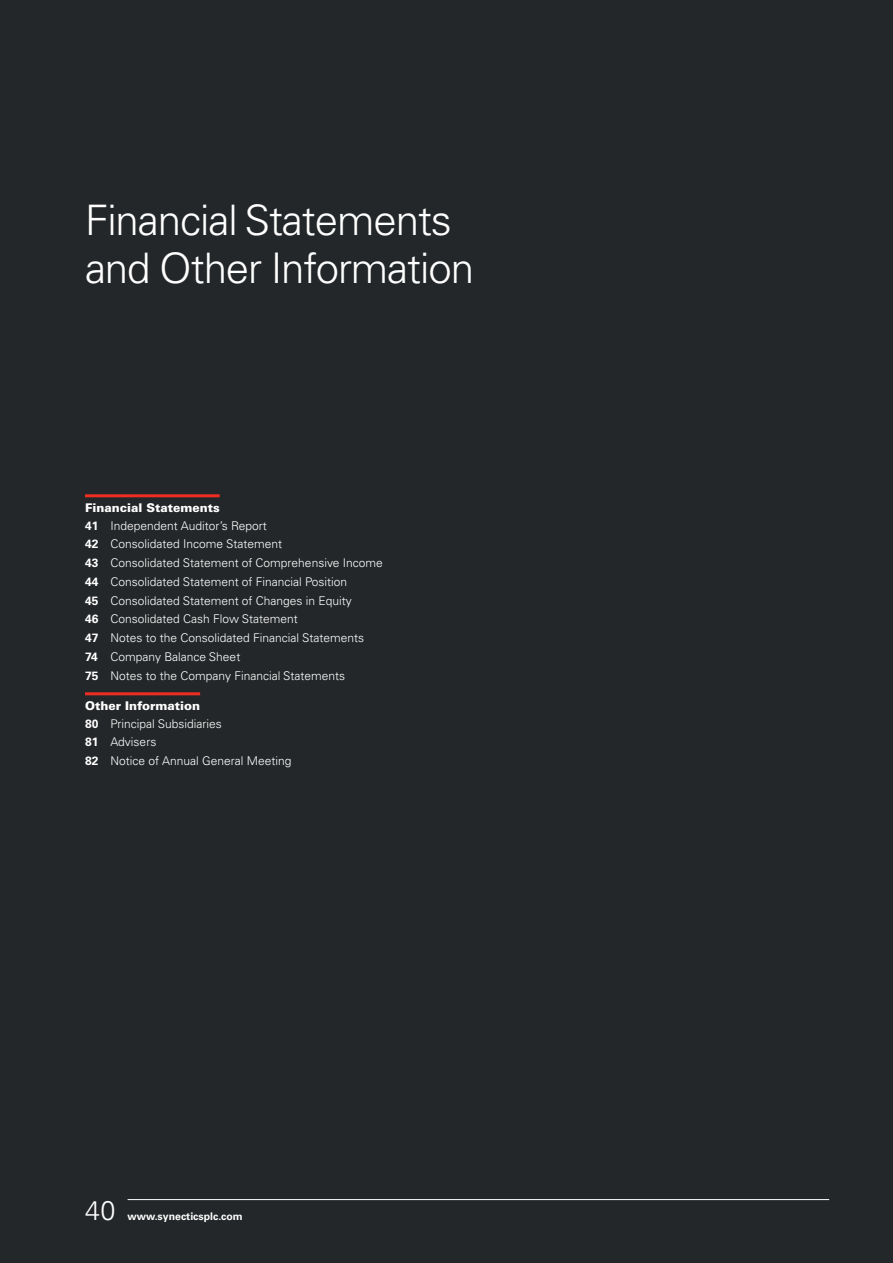
<style>
.page{position:relative;width:893px;height:1263px;background:#242729}
.page>*{position:absolute;margin:0;border:0;box-sizing:border-box;transform-origin:0 0}
._28_32_Lt_80{font:300 42px/48px "Univers LT Pro 45";letter-spacing:-.025em;color:#fff}
.t1{font:300 27px "Univers LT Pro 45";color:#fff}
.Contents_Text{font:300 12px "Univers LT Pro 45";color:#fff}
.Contents_Sub{font:900 12px "Univers LT Pro 75";color:#fff}
.t2{font:700 10.5px "Univers LT Pro 65";color:#fff}
.s1{font-family:"Univers LT Pro 65";font-weight:700}
</style>
<div class="page">
<hr style="left:85px;top:494px;width:135px;height:3px;background:#ee2e22">
<hr style="left:85px;top:692px;width:115px;height:3px;background:#ee2e22">
<hr style="left:128px;top:1199px;width:701px;height:1px;background:#fff">
<p class="_28_32_Lt_80" style="left:85px;top:196px;width:391px">Financial Statements and Other Information</p>
<p class="Contents_Sub" style="left:85px;top:500px;width:136px">Financial Statements</p>
<p class="Contents_Text" style="left:85px;top:518px;width:183px"><span class="s1">41</span> Independent Auditor’s Report</p>
<p class="Contents_Text" style="left:85px;top:537px;width:199px"><span class="s1">42</span> Consolidated Income Statement</p>
<p class="Contents_Text" style="left:85px;top:555px;width:299px"><span class="s1">43</span> Consolidated Statement of Comprehensive Income</p>
<p class="Contents_Text" style="left:85px;top:574px;width:264px"><span class="s1">44</span> Consolidated Statement of Financial Position</p>
<p class="Contents_Text" style="left:85px;top:593px;width:268px"><span class="s1">45</span> Consolidated Statement of Changes in Equity</p>
<p class="Contents_Text" style="left:85px;top:612px;width:214px"><span class="s1">46</span> Consolidated Cash Flow Statement</p>
<p class="Contents_Text" style="left:85px;top:630px;width:281px"><span class="s1">47</span> Notes to the Consolidated Financial Statements</p>
<p class="Contents_Text" style="left:85px;top:649px;width:157px"><span class="s1">74</span> Company Balance Sheet</p>
<p class="Contents_Text" style="left:85px;top:668px;width:262px"><span class="s1">75</span> Notes to the Company Financial Statements</p>
<p class="Contents_Sub" style="left:85px;top:698px;width:117px">Other Information</p>
<p class="Contents_Text" style="left:85px;top:716px;width:138px"><span class="s1">80</span> Principal Subsidiaries</p>
<p class="Contents_Text" style="left:85px;top:735px;width:73px"><span class="s1">81</span> Advisers</p>
<p class="Contents_Text" style="left:85px;top:753px;width:208px"><span class="s1">82</span> Notice of Annual General Meeting</p>
<p class="t1" style="left:85px;top:1194px;width:32px">40</p>
<p class="t2" style="left:128px;top:1210px;width:117px">www.synecticsplc.com</p>
</div>
